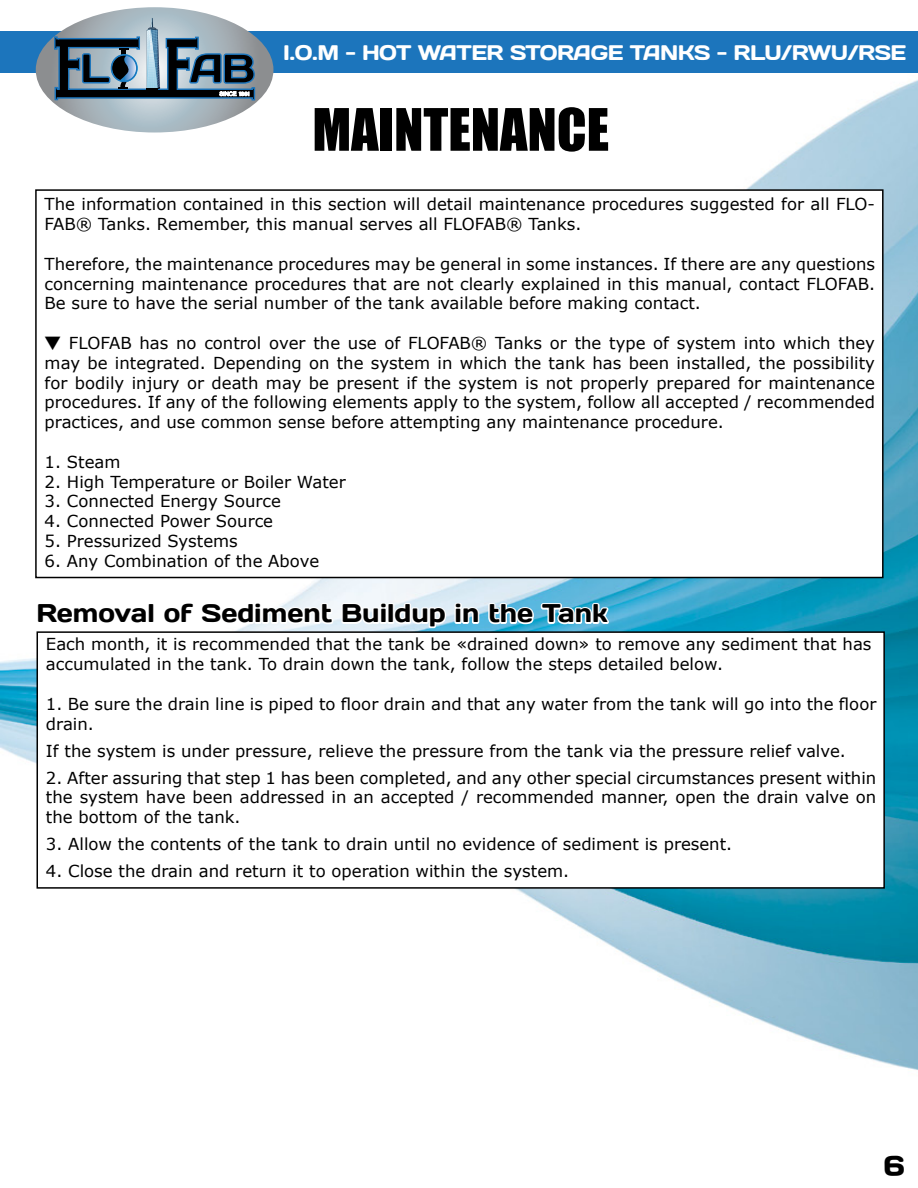
<style>
.page{position:relative;width:918px;height:1188px;background:#fff}
.page>*{position:absolute;margin:0;border:0;box-sizing:border-box;transform-origin:0 0}
.t1{font:54px "Impact";color:#000}
.t2{font:25.5px "Days";color:#000}
.t3{font:21px "Days";letter-spacing:-.02em;color:#fff}
.t4{font:16.5px/19.8px "Verdana";color:#000}
.s1{font-family:"Koz Go Pro"}
</style>
<div class="page">
<img style="left:0;top:72px;width:918px;height:998px">
<div style="left:2px;top:31px;width:916px;height:41px;background:#1c75bc"></div>
<hr style="left:0;top:31px;width:2px;height:41px;background:#1c75bc">
<svg style="left:36px;top:7px;width:237px;height:126px"></svg>
<div style="left:36px;top:190px;width:847px;height:388px;background:#fff"></div>
<div style="left:35px;top:189px;width:849px;height:389px;border:2px solid #000"></div>
<div style="left:37px;top:632px;width:847px;height:256px;background:#fff"></div>
<div style="left:37px;top:631px;width:848px;height:258px;border:2px solid #000"></div>
<svg style="left:34px;top:600px;width:577px;height:31px"></svg>
<p class="t3" style="left:283px;top:39px;width:625px">I.O.M - HOT WATER STORAGE TANKS - RLU/RWU/RSE</p>
<h1 class="t1" style="left:312px;top:88px;width:298px">MAINTENANCE</h1>
<p class="t4" style="left:45px;top:194px;width:832px">The information contained in this section will detail maintenance procedures suggested for all FLO-<br>FAB® Tanks. Remember, this manual serves all FLOFAB® Tanks.</p>
<p class="t4" style="left:45px;top:254px;width:832px;text-align:justify">Therefore, the maintenance procedures may be general in some instances. If there are any questions concerning maintenance procedures that are not clearly explained in this manual, contact FLOFAB.<br>Be sure to have the serial number of the tank available before making contact.</p>
<p class="t4" style="left:45px;top:333px;width:832px;text-align:justify"><span class="s1">▼</span> FLOFAB has no control over the use of FLOFAB® Tanks or the type of system into which they may be integrated. Depending on the system in which the tank has been installed, the possibility for bodily injury or death may be present if the system is not properly prepared for maintenance procedures. If any of the following elements apply to the system, follow all accepted / recommended practices, and use common sense before attempting any maintenance procedure.</p>
<p class="t4" style="left:45px;top:452px;width:77px">1. Steam</p>
<p class="t4" style="left:45px;top:472px;width:303px">2. High Temperature or Boiler Water</p>
<p class="t4" style="left:45px;top:491px;width:238px">3. Connected Energy Source</p>
<p class="t4" style="left:45px;top:511px;width:230px">4. Connected Power Source</p>
<p class="t4" style="left:45px;top:531px;width:195px">5. Pressurized Systems</p>
<p class="t4" style="left:45px;top:551px;width:276px">6. Any Combination of the Above</p>
<h2 class="t2" style="left:37px;top:597px;width:573px">Removal of Sediment Buildup in the Tank</h2>
<p class="t4" style="left:46px;top:634px;width:827px">Each month, it is recommended that the tank be «drained down» to remove any sediment that has accumulated in the tank. To drain down the tank, follow the steps detailed below.</p>
<p class="t4" style="left:46px;top:694px;width:832px">1. Be sure the drain line is piped to floor drain and that any water from the tank will go into the floor drain.</p>
<p class="t4" style="left:46px;top:740px;width:801px">If the system is under pressure, relieve the pressure from the tank via the pressure relief valve.</p>
<p class="t4" style="left:46px;top:767px;width:832px;text-align:justify">2. After assuring that step 1 has been completed, and any other special circumstances present within the system have been addressed in an accepted / recommended manner, open the drain valve on the bottom of the tank.</p>
<p class="t4" style="left:46px;top:834px;width:688px">3. Allow the contents of the tank to drain until no evidence of sediment is present.</p>
<p class="t4" style="left:46px;top:861px;width:525px">4. Close the drain and return it to operation within the system.</p>
</div>
